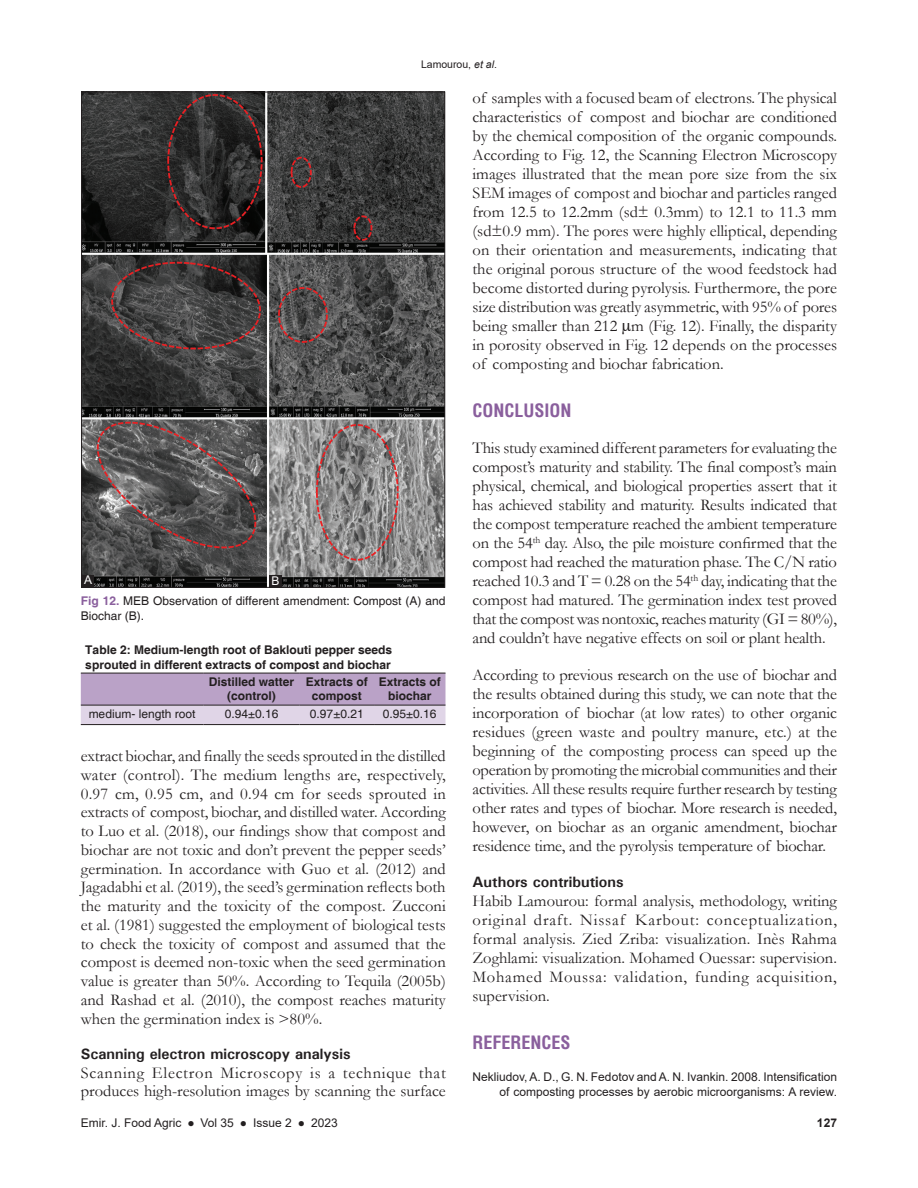
<style>
.page{position:relative;width:918px;height:1188px;background:#fff}
.page>*{position:absolute;margin:0;border:0;box-sizing:border-box;transform-origin:0 0}
.t1{font:700 condensed 18px "Helvetica";color:#8a5f9d}
.TX{font:16.5px/19px "Garamond";color:#231f20;text-align:justify}
.t2{font:700 15px "Univers";color:#231f20}
.REF{font:12px/15.3px "Arial";color:#231f20;text-align:right}
.TT{font:700 12px/14.4px "Helvetica";color:#231f20}
.FGC{font:12px/15px "Helvetica";color:#231f20}
.TCH{font:700 12px/14.4px "Helvetica";color:#231f20;text-align:center}
.TBL{font:12px "Helvetica";color:#231f20}
.t3{font:700 12px "Arial";color:#231f20}
.LABEL{font:12px "Arial";color:#fff}
.t4{font:10.5px "Arial";color:#231f20}
.s1{font-style:italic}
.s2{font-weight:700;color:#8a5f9d}
</style>
<div class="page">
<svg style="left:81px;top:674px;width:365px;height:50px;background:#c6b3d1"></svg>
<hr style="left:81px;top:724px;width:122px;height:1px;background:#231f20">
<hr style="left:203px;top:724px;width:97px;height:1px;background:#231f20">
<hr style="left:300px;top:724px;width:74px;height:1px;background:#231f20">
<hr style="left:374px;top:724px;width:72px;height:1px;background:#231f20">
<hr style="left:81px;top:705px;width:122px;height:1px;background:#231f20">
<hr style="left:203px;top:705px;width:97px;height:1px;background:#231f20">
<hr style="left:300px;top:705px;width:74px;height:1px;background:#231f20">
<hr style="left:374px;top:705px;width:72px;height:1px;background:#231f20">
<hr style="left:81px;top:673px;width:122px;height:1px;background:#231f20">
<hr style="left:203px;top:673px;width:97px;height:1px;background:#231f20">
<hr style="left:300px;top:673px;width:74px;height:1px;background:#231f20">
<hr style="left:374px;top:673px;width:72px;height:1px;background:#231f20">
<img style="left:83px;top:94px;width:360px;height:492px">
<div style="left:269px;top:575px;width:13px;height:13px;background:#231f20"></div>
<div style="left:81px;top:575px;width:13px;height:13px;background:#231f20"></div>
<p class="t4" style="left:421px;top:57px;width:77px">Lamourou, <span class="s1">et al</span>.</p>
<p class="LABEL" style="left:84px;top:572px;width:10px">A</p>
<p class="LABEL" style="left:272px;top:573px;width:10px">B</p>
<p class="FGC" style="left:81px;top:594px;width:366px"><span class="s2">Fig 12.</span> MEB Observation of different amendment: Compost (A) and<br>Biochar (B).</p>
<p class="TT" style="left:85px;top:644px;width:308px">Table 2: Medium‑length root of Baklouti pepper seeds sprouted in different extracts of compost and biochar</p>
<p class="TCH" style="left:209px;top:675px;width:87px">Distilled watter (control)</p>
<p class="TCH" style="left:306px;top:675px;width:64px">Extracts of compost</p>
<p class="TCH" style="left:379px;top:675px;width:64px">Extracts of biochar</p>
<p class="TBL" style="left:89px;top:707px;width:108px">medium‑ length root</p>
<p class="TBL" style="left:225px;top:707px;width:55px">0.94±0.16</p>
<p class="TBL" style="left:310px;top:707px;width:55px">0.97±0.21</p>
<p class="TBL" style="left:383px;top:707px;width:55px">0.95±0.16</p>
<p class="TX" style="left:81px;top:746px;width:367px">extract biochar, and finally the seeds sprouted in the distilled water (control). The medium lengths are, respectively, 0.97 cm, 0.95 cm, and 0.94 cm for seeds sprouted in extracts of compost, biochar, and distilled water. According to Luo et al. (2018), our findings show that compost and biochar are not toxic and don’t prevent the pepper seeds’ germination. In accordance with Guo et al. (2012) and Jagadabhi et al. (2019), the seed’s germination reflects both the maturity and the toxicity of the compost. Zucconi et al. (1981) suggested the employment of biological tests to check the toxicity of compost and assumed that the compost is deemed non-toxic when the seed germination value is greater than 50%. According to Tequila (2005b) and Rashad et al. (2010), the compost reaches maturity when the germination index is &gt;80%.</p>
<h2 class="t2" style="left:81px;top:1045px;width:271px">Scanning electron microscopy analysis</h2>
<p class="TX" style="left:81px;top:1063px;width:367px">Scanning Electron Microscopy is a technique that produces high-resolution images by scanning the surface</p>
<p class="TX" style="left:472px;top:88px;width:366px">of samples with a focused beam of electrons. The physical characteristics of compost and biochar are conditioned by the chemical composition of the organic compounds.<br>According to Fig. 12, the Scanning Electron Microscopy images illustrated that the mean pore size from the six SEM images of compost and biochar and particles ranged from 12.5 to 12.2mm (sd± 0.3mm) to 12.1 to 11.3 mm (sd±0.9 mm). The pores were highly elliptical, depending on their orientation and measurements, indicating that the original porous structure of the wood feedstock had become distorted during pyrolysis. Furthermore, the pore size distribution was greatly asymmetric, with 95% of pores being smaller than 212 m (Fig. 12). Finally, the disparity in porosity observed in Fig. 12 depends on the processes of composting and biochar fabrication.</p>
<h1 class="t1" style="left:472px;top:398px;width:101px">CONCLUSION</h1>
<p class="TX" style="left:472px;top:438px;width:366px">This study examined different parameters for evaluating the compost’s maturity and stability. The final compost’s main physical, chemical, and biological properties assert that it has achieved stability and maturity. Results indicated that the compost temperature reached the ambient temperature on the 54<sup>th</sup> day. Also, the pile moisture confirmed that the compost had reached the maturation phase. The C/N ratio reached 10.3 and T = 0.28 on the 54<sup>th</sup> day, indicating that the compost had matured. The germination index test proved that the compost was nontoxic, reaches maturity (GI = 80%), and couldn’t have negative effects on soil or plant health.</p>
<p class="TX" style="left:472px;top:665px;width:366px">According to previous research on the use of biochar and the results obtained during this study, we can note that the incorporation of biochar (at low rates) to other organic residues (green waste and poultry manure, etc.) at the beginning of the composting process can speed up the operation by promoting the microbial communities and their activities. All these results require further research by testing other rates and types of biochar. More research is needed, however, on biochar as an organic amendment, biochar residence time, and the pyrolysis temperature of biochar.</p>
<h2 class="t2" style="left:472px;top:872px;width:153px">Authors contributions</h2>
<p class="TX" style="left:472px;top:891px;width:366px">Habib Lamourou: formal analysis, methodology, writing original draft. Nissaf Karbout: conceptualization, formal analysis. Zied Zriba: visualization. Inès Rahma Zoghlami: visualization. Mohamed Ouessar: supervision.<br>Mohamed Moussa: validation, funding acquisition, supervision.</p>
<h1 class="t1" style="left:472px;top:1030px;width:100px">REFERENCES</h1>
<p class="REF" style="left:472px;top:1069px;width:366px">Nekliudov, A. D., G. N. Fedotov and A. N. Ivankin. 2008. Intensification of composting processes by aerobic microorganisms: A review.</p>
<p class="REF" style="left:81px;top:1115px;width:259px">Emir. J. Food Agric ● Vol 35 ● Issue 2 ● 2023</p>
<p class="t3" style="left:817px;top:1114px;width:22px">127</p>
</div>
